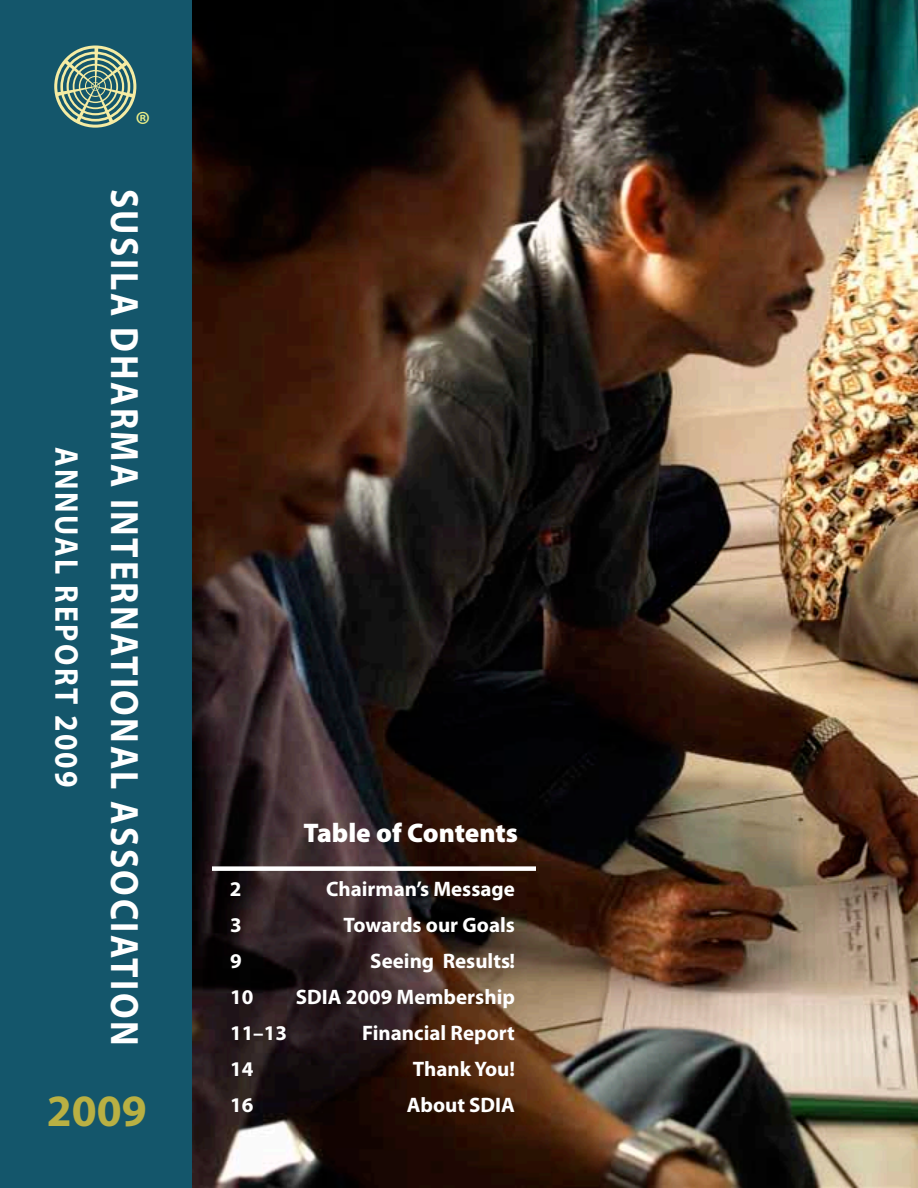
<style>
.page{position:relative;width:918px;height:1188px;background:#fff}
.page>*{position:absolute;margin:0;border:0;box-sizing:border-box;transform-origin:0 0}
.t1{font:700 45px "Myriad Pro";color:#b9b043}
.t2{font:700 39.6px "Myriad Pro";letter-spacing:.07em;color:#fff;scale:.9 1}
.t3{font:36.9px "Myriad Pro";color:#eef088}
.t4{font:700 33px "Myriad Pro";letter-spacing:.07em;color:#fff;scale:.9 1}
.t5{font:900 27px "Myriad Pro";letter-spacing:-.005em;color:#fff}
.t6{font:700 21px "Myriad Pro";color:#fff}
</style>
<div class="page">
<img style="left:192px;top:0;width:726px;height:1188px">
<div style="left:0;top:0;width:192px;height:1188px;background:#14566b"></div>
<svg style="left:54px;top:45px;width:82px;height:83px"></svg>
<div style="left:212px;top:866px;width:324px;height:5px;background:#fff"></div>
<h3 class="t4" style="left:88px;top:447px;width:380px;rotate:90deg">Annual Report 2009</h3>
<h3 class="t3" style="left:135px;top:102px;width:17px">®</h3>
<h2 class="t2" style="left:150px;top:189px;width:953px;rotate:90deg">Susila Dharma International Association</h2>
<h1 class="t1" style="left:47px;top:1081px;width:101px">2009</h1>
<p class="t5" style="left:304px;top:818px;width:216px">Table of Contents</p>
<p class="t6" style="left:230px;top:876px;width:61px">2 C</p>
<p class="t6" style="left:339px;top:876px;width:178px">hairman’s Message</p>
<p class="t6" style="left:230px;top:912px;width:70px">3 T</p>
<p class="t6" style="left:353px;top:912px;width:163px">owards our Goals</p>
<p class="t6" style="left:230px;top:948px;width:13px">9</p>
<p class="t6" style="left:370px;top:948px;width:146px">Seeing Results!</p>
<p class="t6" style="left:230px;top:984px;width:25px">10</p>
<p class="t6" style="left:296px;top:984px;width:221px">SDIA 2009 Membership</p>
<p class="t6" style="left:230px;top:1020px;width:59px">11–13</p>
<p class="t6" style="left:362px;top:1020px;width:154px">Financial Report</p>
<p class="t6" style="left:230px;top:1056px;width:25px">14</p>
<p class="t6" style="left:413px;top:1056px;width:104px">Thank You!</p>
<p class="t6" style="left:230px;top:1092px;width:25px">16</p>
<p class="t6" style="left:407px;top:1092px;width:99px">About SDIA</p>
</div>
